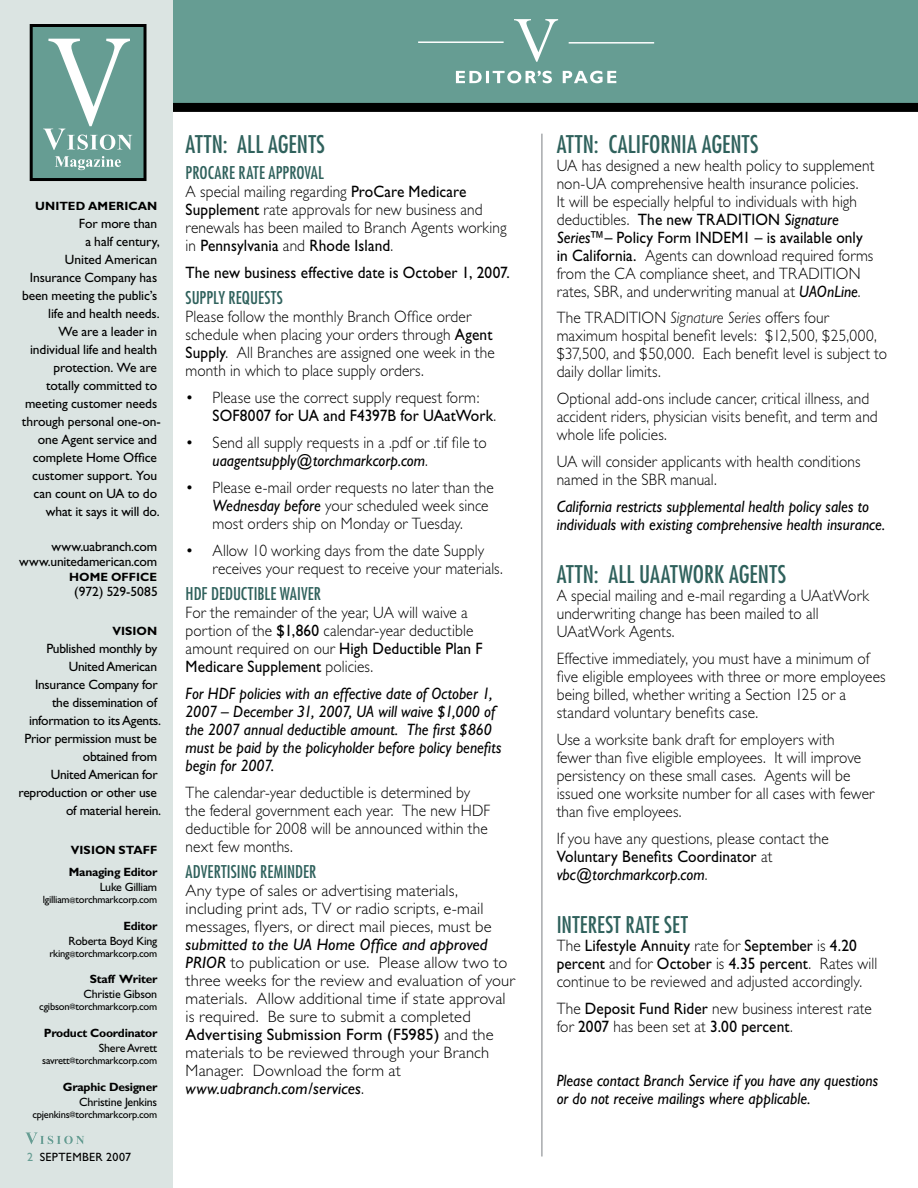
<style>
.page{position:relative;width:918px;height:1188px;background:#fff}
.page>*{position:absolute;margin:0;border:0;box-sizing:border-box;transform-origin:0 0}
.t1{font:condensed 23.7px "Futura";letter-spacing:.005em;color:#2f615c}
.t2{font:condensed 22.5px "Futura";letter-spacing:.015em;color:#2f615c}
.t3{font:condensed 17.1px "Futura";letter-spacing:.005em;color:#2f615c}
.t4{font:300 16.5px/18px "Gill Sans";letter-spacing:.01em;color:#000;scale:.93 1}
.t5{font:300 16.5px/18px "Gill Sans";letter-spacing:.01em;color:#000}
.t6{font:italic 16.5px/18px "Gill Sans";letter-spacing:.005em;color:#000;scale:.93 1}
.t7{font:16.5px "Gill Sans";letter-spacing:.005em;color:#000;scale:.93 1}
.t8{font:13.5px/18px "Gill Sans";letter-spacing:-.01em;color:#000;text-align:right}
.t9{font:700 12px/22.5px "Gill Sans";letter-spacing:-.02em;color:#000}
.t10{font:12px "Gill Sans";letter-spacing:-.02em;color:#000}
.t11{font:700 12px "Gill Sans";letter-spacing:.005em;color:#000}
.t12{font:12px "Gill Sans";letter-spacing:.03em;color:#000}
.t13{font:10.5px "Gill Sans";letter-spacing:-.02em;color:#000}
.s1{font-size:6px}
.s2{color:#669d93}
.s3{font-weight:400}
.s4{font-weight:400;font-style:italic}
.s5{font-style:italic}
</style>
<div class="page">
<div style="left:0;top:0;width:918px;height:108px;background:#669d93"></div>
<hr style="left:418px;top:41px;width:86px;height:2px;background:#fff">
<hr style="left:569px;top:42px;width:85px;height:2px;background:#fff">
<svg style="left:514px;top:19px;width:44px;height:43px"></svg>
<svg style="left:456px;top:71px;width:160px;height:12px"></svg>
<div style="left:161px;top:103px;width:757px;height:9px;background:#000"></div>
<div style="left:0;top:0;width:173px;height:1188px;background:#dbe4e2"></div>
<div style="left:31px;top:26px;width:114px;height:154px;background:#669d93"></div>
<div style="left:30px;top:24px;width:117px;height:157px;border:3px solid #000"></div>
<svg style="left:55px;top:156px;width:66px;height:14px"></svg>
<svg style="left:43px;top:39px;width:89px;height:111px"></svg>
<hr style="left:541px;top:134px;width:2px;height:1022px;background:#a7a9ac">
<svg style="left:26px;top:1132px;width:58px;height:12px"></svg>
<p class="t11" style="left:35px;top:199px;width:124px">UNITED AMERICAN</p>
<p class="t8" style="left:22px;top:215px;width:140px">For more than<br>a half century,<br>United American<br>Insurance Company has been meeting the public’s life and health needs.<br>We are a leader in individual life and health protection. We are totally committed to meeting customer needs through personal one-on&shy;one Agent service and complete Home Office customer support. You can count on UA to do what it says it will do.</p>
<p class="t8" style="left:19px;top:539px;width:139px;line-height:15px">www.uabranch.com www.unitedamerican.com</p>
<p class="t11" style="left:69px;top:569px;width:90px">HOME OFFICE</p>
<p class="t8" style="left:74px;top:582px;width:85px">(972) 529-5085</p>
<p class="t9" style="left:112px;top:619px;width:46px">VISION</p>
<p class="t8" style="left:46px;top:639px;width:113px">Published monthly by</p>
<p class="t8" style="left:69px;top:657px;width:90px">United American</p>
<p class="t8" style="left:35px;top:675px;width:124px">Insurance Company for</p>
<p class="t8" style="left:52px;top:693px;width:107px">the dissemination of</p>
<p class="t8" style="left:29px;top:711px;width:133px">information to its Agents.</p>
<p class="t8" style="left:25px;top:729px;width:134px">Prior permission must be</p>
<p class="t8" style="left:83px;top:747px;width:76px">obtained from</p>
<p class="t8" style="left:51px;top:765px;width:109px">United American for</p>
<p class="t8" style="left:19px;top:783px;width:140px">reproduction or other use</p>
<p class="t8" style="left:66px;top:801px;width:97px">of material herein.</p>
<p class="t9" style="left:69px;top:838px;width:90px">VISION STAFF<br>Managing Editor</p>
<p class="t10" style="left:100px;top:880px;width:59px">Luke Gilliam</p>
<p class="t13" style="left:43px;top:893px;width:116px">lgilliam<span class="s1">@</span>torchmarkcorp.com</p>
<p class="t9" style="left:123px;top:915px;width:36px">Editor</p>
<p class="t10" style="left:69px;top:934px;width:90px">Roberta Boyd King</p>
<p class="t13" style="left:49px;top:947px;width:109px">rking<span class="s1">@</span>torchmarkcorp.com</p>
<p class="t9" style="left:90px;top:967px;width:69px">Staff Writer</p>
<p class="t10" style="left:84px;top:987px;width:75px">Christie Gibson</p>
<p class="t13" style="left:39px;top:1000px;width:119px">cgibson<span class="s1">@</span>torchmarkcorp.com</p>
<p class="t9" style="left:44px;top:1021px;width:115px">Product Coordinator</p>
<p class="t10" style="left:99px;top:1041px;width:60px">Shere Avrett</p>
<p class="t13" style="left:42px;top:1054px;width:116px">savrett<span class="s1">@</span>torchmarkcorp.com</p>
<p class="t9" style="left:63px;top:1075px;width:96px">Graphic Designer</p>
<p class="t10" style="left:79px;top:1095px;width:79px">Christine Jenkins</p>
<p class="t13" style="left:32px;top:1108px;width:126px">cpjenkins<span class="s1">@</span>torchmarkcorp.com</p>
<p class="t12" style="left:27px;top:1150px;width:106px"><span class="s2">2</span> SEPTEMBER 2007</p>
<h1 class="t1" style="left:186px;top:129px;width:141px">ATTN: ALL AGENTS</h1>
<p class="t3" style="left:186px;top:162px;width:139px">PROCARE RATE APPROVAL</p>
<p class="t4" style="left:186px;top:183px;width:347px">A special mailing regarding <span class="s3">ProCare Medicare Supplement</span> rate approvals for new business and renewals has been mailed to Branch Agents working in <span class="s3">Pennsylvania</span> and <span class="s3">Rhode Island</span>.</p>
<p class="t7" style="left:186px;top:263px;width:350px">The new business effective date is October 1, 2007.</p>
<p class="t3" style="left:186px;top:287px;width:80px">SUPPLY REQUESTS</p>
<p class="t4" style="left:186px;top:308px;width:334px">Please follow the monthly Branch Office order schedule when placing your orders through <span class="s3">Agent Supply</span>. All Branches are assigned one week in the month in which to place supply orders.</p>
<p class="t4" style="left:213px;top:389px;width:306px">Please use the correct supply request form:<br><span class="s3">SOF8007 for UA and F4397B for UAatWork</span>.</p>
<p class="t4" style="left:213px;top:434px;width:296px">Send all supply requests in a .pdf or .tif file to <span class="s4">uaagentsupply@torchmarkcorp.com</span>.</p>
<p class="t4" style="left:213px;top:479px;width:304px">Please e-mail order requests no later than the<br><span class="s4">Wednesday before</span> your scheduled week since most orders ship on Monday or Tuesday.</p>
<p class="t4" style="left:213px;top:542px;width:314px">Allow 10 working days from the date Supply receives your request to receive your materials.</p>
<p class="t3" style="left:186px;top:583px;width:137px">HDF DEDUCTIBLE WAIVER</p>
<p class="t4" style="left:186px;top:604px;width:321px">For the remainder of the year, UA will waive a portion of the <span class="s3">$1,860</span> calendar-year deductible amount required on our <span class="s3">High Deductible Plan F Medicare Supplement</span> policies.</p>
<p class="t6" style="left:186px;top:685px;width:341px">For HDF policies with an effective date of October 1, 2007 – December 31, 2007, UA will waive $1,000 of the 2007 annual deductible amount. The first $860 must be paid by the policyholder before policy benefits begin for 2007.</p>
<p class="t4" style="left:186px;top:784px;width:329px">The calendar-year deductible is determined by the federal government each year. The new HDF deductible for 2008 will be announced within the next few months.</p>
<p class="t3" style="left:186px;top:861px;width:132px">ADVERTISING REMINDER</p>
<p class="t5" style="left:186px;top:881px;width:307px">Any type of sales or advertising materials, including print ads, TV or radio scripts, e-mail messages, flyers, or direct mail pieces, must be</p>
<p class="t5" style="left:186px;top:935px;width:331px"><span class="s4">submitted to the UA Home Office and approved PRIOR</span> to publication or use. Please allow two to three weeks for the review and evaluation of your materials. Allow additional time if state approval is required. Be sure to submit a completed <span class="s3">Advertising Submission Form (F5985)</span> and the materials to be reviewed through your Branch Manager. Download the form at <span class="s4">www.uabranch.com/services</span>.</p>
<p class="t5" style="left:186px;top:389px;width:10px">•</p>
<p class="t5" style="left:186px;top:434px;width:10px">•</p>
<p class="t5" style="left:186px;top:479px;width:10px">•</p>
<p class="t5" style="left:186px;top:542px;width:10px">•</p>
<h1 class="t1" style="left:557px;top:129px;width:165px">ATTN: CALIFORNIA AGENTS</h1>
<p class="t4" style="left:557px;top:156px;width:343px">UA has designed a new health policy to supplement non-UA comprehensive health insurance policies.<br>It will be especially helpful to individuals with high deductibles. <span class="s3">The new TRADITION</span> <span class="s4">Signature Series™</span><span class="s3">– Policy Form INDEM1 – is available only in California.</span> Agents can download required forms from the CA compliance sheet, and TRADITION rates, SBR, and underwriting manual at <span class="s4">UAOnLine</span>.</p>
<p class="t4" style="left:557px;top:309px;width:357px">The TRADITION <span class="s5">Signature Series</span> offers four maximum hospital benefit levels: $12,500, $25,000, $37,500, and $50,000. Each benefit level is subject to daily dollar limits.</p>
<p class="t4" style="left:557px;top:390px;width:347px">Optional add-ons include cancer, critical illness, and accident riders, physician visits benefit, and term and whole life policies.</p>
<p class="t4" style="left:557px;top:453px;width:328px">UA will consider applicants with health conditions named in the SBR manual.</p>
<p class="t6" style="left:557px;top:498px;width:355px">California restricts supplemental health policy sales to individuals with existing comprehensive health insurance.</p>
<h1 class="t1" style="left:557px;top:559px;width:231px">ATTN: ALL UAATWORK AGENTS</h1>
<p class="t4" style="left:557px;top:587px;width:337px">A special mailing and e-mail regarding a UAatWork underwriting change has been mailed to all<br>UAatWork Agents.</p>
<p class="t4" style="left:557px;top:650px;width:355px">Effective immediately, you must have a minimum of five eligible employees with three or more employees being billed, whether writing a Section 125 or a standard voluntary benefits case.</p>
<p class="t4" style="left:557px;top:731px;width:343px">Use a worksite bank draft for employers with<br>fewer than five eligible employees. It will improve persistency on these small cases. Agents will be issued one worksite number for all cases with fewer than five employees.</p>
<p class="t4" style="left:557px;top:830px;width:294px">If you have any questions, please contact the<br><span class="s3">Voluntary Benefits Coordinator</span> at <span class="s4">vbc@torchmarkcorp.com</span>.</p>
<h2 class="t2" style="left:557px;top:910px;width:133px">INTEREST RATE SET</h2>
<p class="t4" style="left:557px;top:937px;width:346px">The <span class="s3">Lifestyle Annuity</span> rate for <span class="s3">September</span> is <span class="s3">4.20 percent</span> and for <span class="s3">October</span> is <span class="s3">4.35 percent</span>. Rates will continue to be reviewed and adjusted accordingly.</p>
<p class="t4" style="left:557px;top:999px;width:340px">The <span class="s3">Deposit Fund Rider</span> new business interest rate for <span class="s3">2007</span> has been set at <span class="s3">3.00 percent</span>.</p>
<p class="t6" style="left:557px;top:1071px;width:347px">Please contact Branch Service if you have any questions or do not receive mailings where applicable.</p>
</div>
